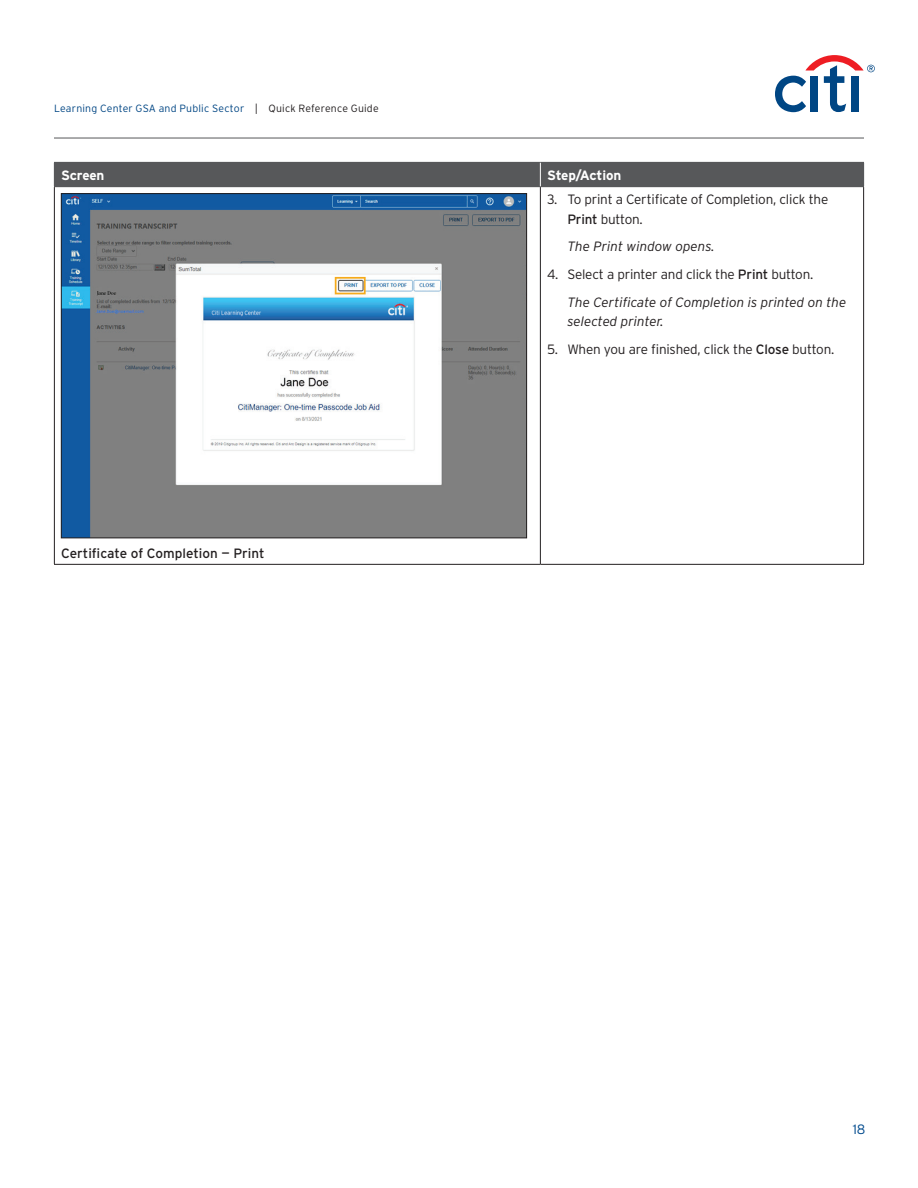
<style>
.page{position:relative;width:918px;height:1188px;background:#fff}
.page>*{position:absolute;margin:0;border:0;box-sizing:border-box;transform-origin:0 0}
.t1{font:italic 300 13.5px/27.6px "Interstate";color:#231f20}
.t2{font:300 13.5px/19.5px "Interstate";letter-spacing:-.015em;color:#231f20}
.t3{font:13.5px "Interstate";color:#231f20}
.t4{font:700 13.5px "Interstate";letter-spacing:-.01em;color:#fff}
.t5{font:300 13.5px "Interstate";color:#004a8d}
.t6{font:300 10.5px "Interstate";letter-spacing:.02em;color:#004684}
.s1{color:#231f20}
.s2{font-weight:400}
.s3{font-style:normal}
.s4{font-weight:400;font-style:normal}
</style>
<div class="page">
<svg style="left:775px;top:55px;width:100px;height:57px"></svg>
<hr style="left:54px;top:138px;width:810px;height:1px;background:#57585a">
<div style="left:54px;top:162px;width:486px;height:25px;background:#57585a"></div>
<div style="left:540px;top:162px;width:324px;height:25px;background:#57585a"></div>
<hr style="left:54px;top:564px;width:486px;height:1px;background:#231f20">
<hr style="left:540px;top:564px;width:324px;height:1px;background:#231f20">
<hr style="left:54px;top:187px;width:1px;height:377px;background:#231f20">
<hr style="left:540px;top:187px;width:1px;height:377px;background:#231f20">
<hr style="left:863px;top:187px;width:1px;height:377px;background:#231f20">
<svg style="left:540px;top:163px;width:1px;height:23px"></svg>
<img style="left:63px;top:195px;width:462px;height:341px">
<div style="left:61px;top:193px;width:466px;height:345px;border:1px solid #231f20"></div>
<p class="t6" style="left:54px;top:102px;width:326px">Learning Center GSA and Public Sector <span class="s1">| Quick Reference Guide</span></p>
<p class="t4" style="left:61px;top:167px;width:45px">Screen</p>
<p class="t4" style="left:547px;top:167px;width:76px">Step/Action</p>
<p class="t3" style="left:61px;top:544px;width:205px">Certifcate of Completion — Print</p>
<p class="t2" style="left:567px;top:190px;width:262px;text-indent:-20px">3. To print a Certifcate of Completion, click the<br><span class="s2">Print</span> button.</p>
<p class="t1" style="left:567px;top:233px;width:149px">The Print window opens.</p>
<p class="t1" style="left:567px;top:260px;width:280px;text-indent:-20px"><span class="s3">4. Select a printer and click the</span> <span class="s4">Print</span> <span class="s3">button.<br></span>The Certifcate of Completion is printed on the</p>
<p class="t1" style="left:567px;top:307px;width:98px">selected printer.</p>
<p class="t2" style="left:547px;top:339px;width:289px">5. When you are fnished, click the <span class="s2">Close</span> button.</p>
<p class="t5" style="left:853px;top:1121px;width:14px">18</p>
</div>
